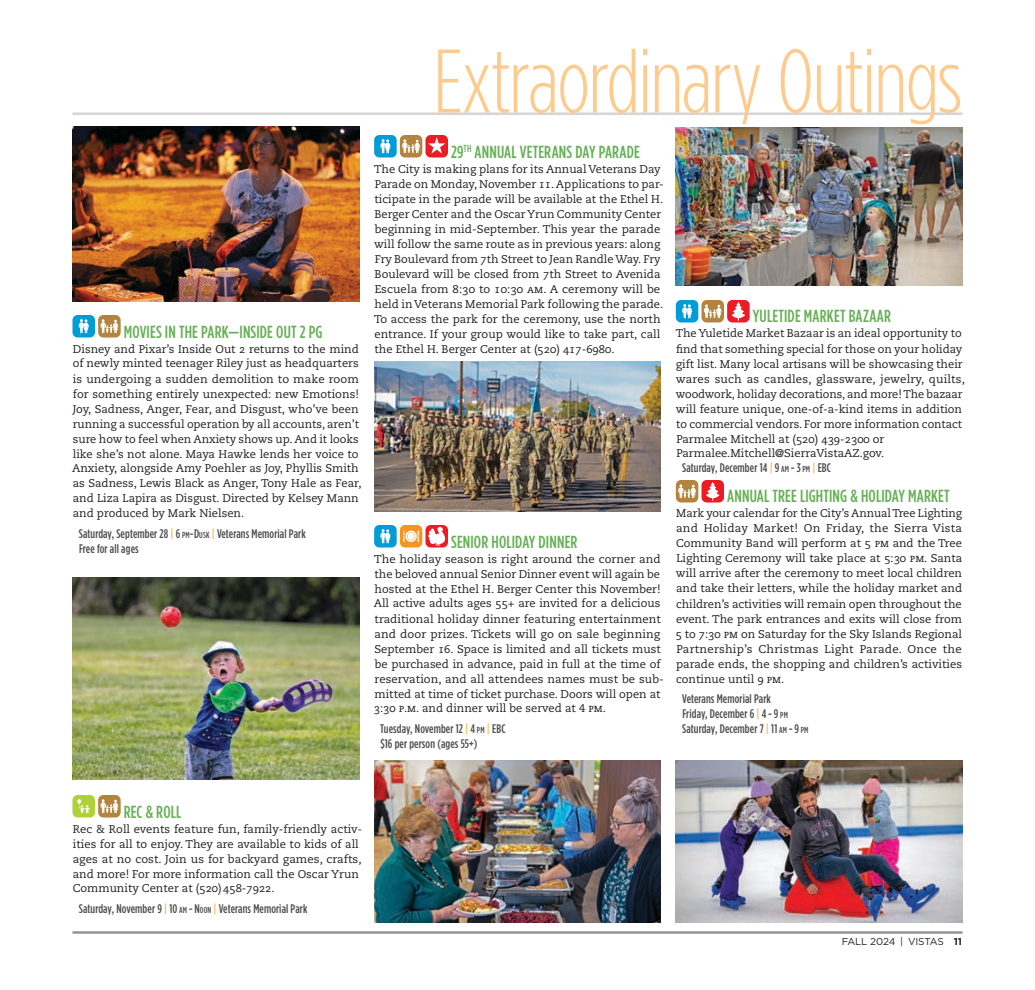
<style>
.page{position:relative;width:1035px;height:990px;background:#fff}
.page>*{position:absolute;margin:0;border:0;box-sizing:border-box;transform-origin:0 0}
.t1{font:300 90px "Gotham Condensed";letter-spacing:-.02em;color:#fecb8f}
.t2{font:500 17.5px "Gotham Condensed";letter-spacing:.01em;color:#66b056}
.t3{font:500 12.5px/15px "Gotham Condensed";letter-spacing:.01em;color:#4d4d4f}
.t4{font:11.25px/15px "Caecilia LT Std";color:#231f20}
.t5{font:10px "Gotham";letter-spacing:-.02em;color:#231f20}
.s1{color:#fbb03c}
.s2{font-size:8.75px}
.s3{font-style:inherit}
.s4{font-weight:700}
</style>
<div class="page">
<hr style="left:72px;top:112px;width:891px;height:3px;background:#d6d5d4">
<hr style="left:72px;top:931px;width:891px;height:3px;background:#959397">
<img style="left:72px;top:127px;width:287px;height:175px">
<img style="left:72px;top:578px;width:287px;height:202px">
<div style="left:72px;top:315px;width:23px;height:22px;background:#009cd6;border-radius:5px"></div>
<svg style="left:79px;top:319px;width:10px;height:14px"></svg>
<div style="left:98px;top:315px;width:23px;height:22px;background:#b2843e;border-radius:5px"></div>
<svg style="left:101px;top:319px;width:17px;height:14px"></svg>
<img style="left:374px;top:362px;width:287px;height:150px">
<div style="left:72px;top:795px;width:23px;height:22px;background:#aed136;border-radius:5px"></div>
<svg style="left:77px;top:799px;width:13px;height:14px"></svg>
<div style="left:98px;top:795px;width:23px;height:22px;background:#b2843e;border-radius:5px"></div>
<svg style="left:101px;top:799px;width:17px;height:14px"></svg>
<div style="left:374px;top:135px;width:23px;height:22px;background:#009cd6;border-radius:5px"></div>
<svg style="left:380px;top:139px;width:10px;height:14px"></svg>
<div style="left:400px;top:135px;width:22px;height:22px;background:#b2843e;border-radius:5px"></div>
<svg style="left:402px;top:139px;width:18px;height:14px"></svg>
<div style="left:426px;top:135px;width:22px;height:22px;background:#ed1c24;border-radius:5px"></div>
<svg style="left:428px;top:137px;width:17px;height:17px"></svg>
<img style="left:374px;top:760px;width:287px;height:162px">
<div style="left:374px;top:525px;width:23px;height:22px;background:#009cd6;border-radius:5px"></div>
<svg style="left:380px;top:529px;width:10px;height:14px"></svg>
<div style="left:400px;top:525px;width:22px;height:22px;background:#f79422;border-radius:5px"></div>
<svg style="left:403px;top:530px;width:16px;height:12px"></svg>
<div style="left:407px;top:533px;width:8px;height:7px;background:#fff;border-radius:50%"></div>
<div style="left:426px;top:525px;width:22px;height:22px;background:#ed1c24;border-radius:5px"></div>
<svg style="left:428px;top:527px;width:17px;height:18px"></svg>
<img style="left:676px;top:128px;width:287px;height:157px">
<div style="left:676px;top:300px;width:22px;height:22px;background:#009cd6;border-radius:5px"></div>
<svg style="left:682px;top:304px;width:10px;height:14px"></svg>
<div style="left:702px;top:300px;width:22px;height:22px;background:#b2843e;border-radius:5px"></div>
<svg style="left:704px;top:304px;width:18px;height:14px"></svg>
<div style="left:727px;top:300px;width:23px;height:22px;background:#ed1c24;border-radius:5px"></div>
<svg style="left:732px;top:302px;width:13px;height:19px"></svg>
<div style="left:676px;top:480px;width:22px;height:22px;background:#b2843e;border-radius:5px"></div>
<svg style="left:678px;top:484px;width:18px;height:14px"></svg>
<div style="left:702px;top:480px;width:22px;height:22px;background:#ed1c24;border-radius:5px"></div>
<svg style="left:706px;top:482px;width:14px;height:19px"></svg>
<img style="left:676px;top:760px;width:287px;height:162px">
<h2 class="t2" style="left:124px;top:321px;width:200px">MOVIES IN THE PARK—INSIDE OUT 2 PG</h2>
<p class="t4" style="left:72px;top:341px;width:291px">Disney and Pixar’s Inside Out 2 returns to the mind of newly minted teenager Riley just as headquarters is undergoing a sudden demolition to make room for something entirely unexpected: new Emotions!<br>Joy, Sadness, Anger, Fear, and Disgust, who’ve been running a successful operation by all accounts, aren’t sure how to feel when Anxiety shows up. And it looks like she’s not alone. Maya Hawke lends her voice to Anxiety, alongside Amy Poehler as Joy, Phyllis Smith as Sadness, Lewis Black as Anger, Tony Hale as Fear, and Liza Lapira as Disgust. Directed by Kelsey Mann and produced by Mark Nielsen.</p>
<p class="t3" style="left:79px;top:526px;width:229px">Saturday, September 28 <span class="s1">|</span> 6 <span class="s2">PM</span><span class="s3">-D</span><span class="s2">USK</span> <span class="s1">|</span> Veterans Memorial Park<br>Free for all ages</p>
<h1 class="t1" style="left:433px;top:30px;width:531px">Extraordinary Outings</h1>
<h2 class="t2" style="left:451px;top:141px;width:190px">29<sup>TH</sup> ANNUAL VETERANS DAY PARADE</h2>
<p class="t4" style="left:374px;top:161px;width:291px">The City is making plans for its Annual Veterans Day Parade on Monday, November 11. Applications to par&shy;ticipate in the parade will be available at the Ethel H.<br>Berger Center and the Oscar Yrun Community Center beginning in mid-September. This year the parade will follow the same route as in previous years: along Fry Boulevard from 7th Street to Jean Randle Way. Fry Boulevard will be closed from 7th Street to Avenida Escuela from 8:30 to 10:30 am. A ceremony will be held in Veterans Memorial Park following the parade.<br>To access the park for the ceremony, use the north entrance. If your group would like to take part, call the Ethel H. Berger Center at (520) 417-6980.</p>
<h2 class="t2" style="left:451px;top:531px;width:128px">SENIOR HOLIDAY DINNER</h2>
<p class="t4" style="left:374px;top:551px;width:292px">The holiday season is right around the corner and the beloved annual Senior Dinner event will again be hosted at the Ethel H. Berger Center this November!<br>All active adults ages 55+ are invited for a delicious traditional holiday dinner featuring entertainment and door prizes. Tickets will go on sale beginning September 16. Space is limited and all tickets must be purchased in advance, paid in full at the time of reservation, and all attendees names must be sub&shy;mitted at time of ticket purchase. Doors will open at 3:30 p.m. and dinner will be served at 4 pm.</p>
<p class="t3" style="left:380px;top:721px;width:127px">Tuesday, November 12 <span class="s1">|</span> 4 <span class="s2">PM</span> <span class="s1">|</span> EBC $16 per person (ages 55+)</p>
<h2 class="t2" style="left:753px;top:306px;width:140px">YULETIDE MARKET BAZAAR</h2>
<p class="t4" style="left:676px;top:326px;width:291px">The Yuletide Market Bazaar is an ideal opportunity to find that something special for those on your holiday gift list. Many local artisans will be showcasing their wares such as candles, glassware, jewelry, quilts, woodwork, holiday decorations, and more! The bazaar will feature unique, one-of-a-kind items in addition to commercial vendors. For more information contact Parmalee Mitchell at (520) 439-2300 or Parmalee.Mitchell@SierraVistaAZ.gov.</p>
<p class="t3" style="left:682px;top:461px;width:151px">Saturday, December 14 <span class="s1">|</span> 9 <span class="s2">AM</span> - 3 <span class="s2">PM</span> <span class="s1">|</span> EBC</p>
<h2 class="t2" style="left:727px;top:486px;width:224px">ANNUAL TREE LIGHTING &amp; HOLIDAY MARKET</h2>
<p class="t4" style="left:676px;top:506px;width:288px;text-align:justify">Mark your calendar for the City’s Annual Tree Lighting and Holiday Market! On Friday, the Sierra Vista Community Band will perform at 5 pm and the Tree Lighting Ceremony will take place at 5:30 pm. Santa will arrive after the ceremony to meet local children and take their letters, while the holiday market and children’s activities will remain open throughout the event. The park entrances and exits will close from 5 to 7:30 pm on Saturday for the Sky Islands Regional Partnership’s Christmas Light Parade. Once the parade ends, the shopping and children’s activities continue until 9 pm.</p>
<p class="t3" style="left:682px;top:691px;width:128px">Veterans Memorial Park<br>Friday, December 6 <span class="s1">|</span> 4 - 9 <span class="s2">PM<br></span>Saturday, December 7 <span class="s1">|</span> 11 <span class="s2">AM</span> - 9 <span class="s2">PM</span></p>
<h2 class="t2" style="left:124px;top:801px;width:59px">REC &amp; ROLL</h2>
<p class="t4" style="left:73px;top:821px;width:291px">Rec &amp; Roll events feature fun, family-friendly activ&shy;ities for all to enjoy. They are available to kids of all ages at no cost. Join us for backyard games, crafts, and more! For more information call the Oscar Yrun Community Center at (520)458-7922.</p>
<p class="t3" style="left:79px;top:901px;width:230px">Saturday, November 9 <span class="s1">|</span> 10 <span class="s2">AM</span> - N<span class="s2">OON</span> <span class="s1">|</span> Veterans Memorial Park</p>
<p class="t5" style="left:842px;top:935px;width:122px">FALL 2024 | VISTAS <span class="s4">11</span></p>
</div>
